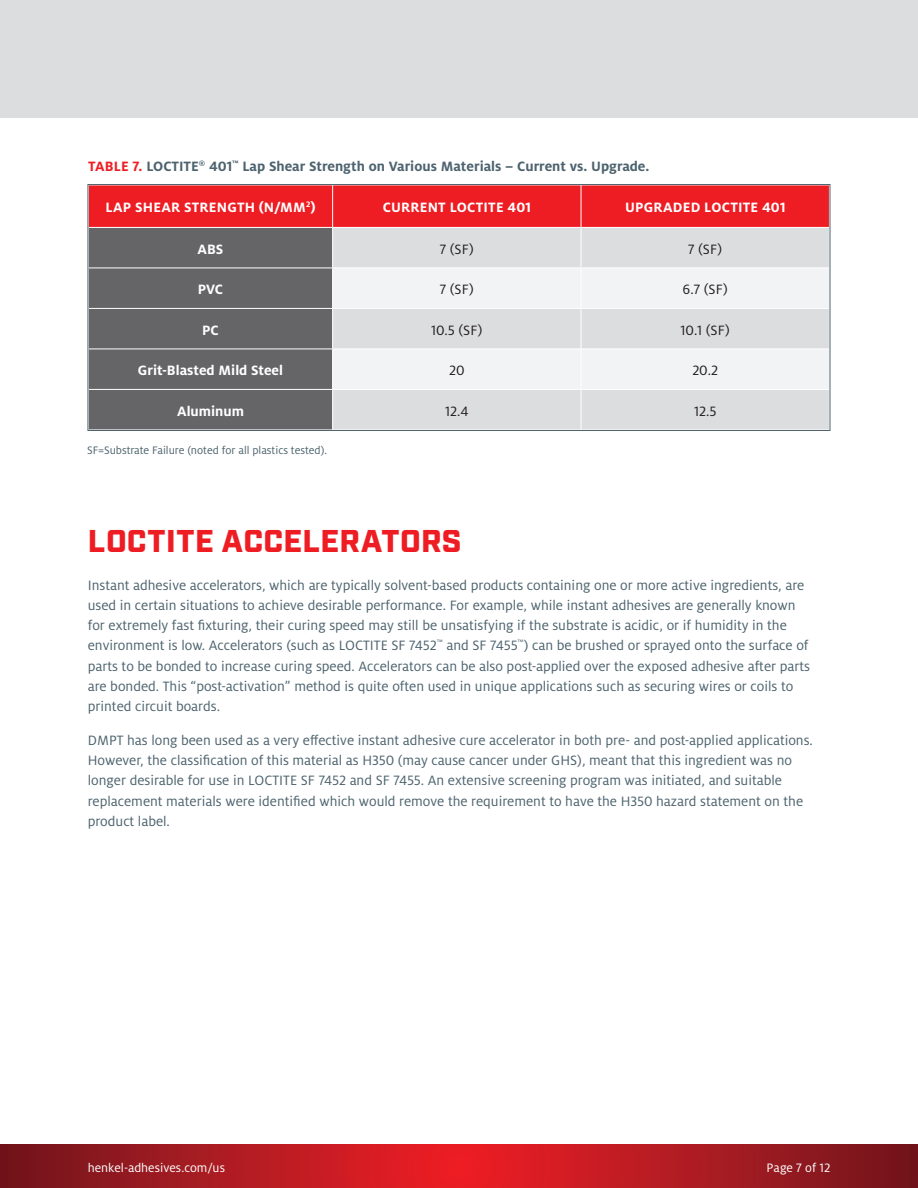
<style>
.page{position:relative;width:918px;height:1188px;background:#fff}
.page>*{position:absolute;margin:0;border:0;box-sizing:border-box;transform-origin:0 0}
.t1{font:900 31.5px "Industry";letter-spacing:.015em;color:#ee1d23}
.Body_copy{font:15px/20.2px "Henkel Milo";color:#4d636e}
.t2{font:700 15px "Henkel Milo";letter-spacing:.01em;color:#fff}
.t3{font:700 15px "Henkel Milo";color:#4d636e}
.t4{font:15px "Henkel Milo";letter-spacing:.005em;color:#231f20}
.t5{font:13.5px "Henkel Milo";color:#fff}
.Body_copy-2{font:12px "Henkel Milo";color:#4d636e}
.s1{color:#ee1d23}
</style>
<div class="page">
<div style="left:0;top:0;width:918px;height:118px;background:#dcdddf"></div>
<svg style="left:0;top:1145px;width:918px;height:43px;background:#ae1a21"></svg>
<div style="left:90px;top:186px;width:738px;height:41px;background:#ee1d23"></div>
<div style="left:90px;top:228px;width:242px;height:201px;background:#656568"></div>
<div style="left:333px;top:228px;width:495px;height:201px;background:#dcdddf"></div>
<svg style="left:333px;top:269px;width:495px;height:120px;fill:#f2f3f4"></svg>
<hr style="left:581px;top:228px;width:1px;height:40px;background:#fff">
<hr style="left:581px;top:268px;width:1px;height:40px;background:#fff">
<hr style="left:581px;top:309px;width:1px;height:40px;background:#fff">
<hr style="left:581px;top:349px;width:1px;height:40px;background:#fff">
<hr style="left:581px;top:390px;width:1px;height:40px;background:#fff">
<hr style="left:332px;top:185px;width:1px;height:42px;background:#fff">
<hr style="left:581px;top:185px;width:1px;height:42px;background:#fff">
<hr style="left:88px;top:268px;width:245px;height:1px;background:#fff">
<hr style="left:333px;top:268px;width:248px;height:1px;background:#fff">
<hr style="left:581px;top:268px;width:248px;height:1px;background:#fff">
<hr style="left:88px;top:308px;width:245px;height:1px;background:#fff">
<hr style="left:333px;top:308px;width:248px;height:1px;background:#fff">
<hr style="left:581px;top:308px;width:248px;height:1px;background:#fff">
<hr style="left:88px;top:349px;width:245px;height:1px;background:#fff">
<hr style="left:333px;top:349px;width:248px;height:1px;background:#fff">
<hr style="left:581px;top:349px;width:248px;height:1px;background:#fff">
<hr style="left:88px;top:389px;width:245px;height:1px;background:#fff">
<hr style="left:333px;top:389px;width:248px;height:1px;background:#fff">
<hr style="left:581px;top:389px;width:248px;height:1px;background:#fff">
<div style="left:88px;top:184px;width:742px;height:247px;border:1px solid #4d636e"></div>
<p class="t3" style="left:88px;top:158px;width:563px"><span class="s1">TABLE 7.</span> LOCTITE<sup>®</sup> 401<sup>™</sup> Lap Shear Strength on Various Materials – Current vs. Upgrade.</p>
<p class="t2" style="left:105px;top:199px;width:212px">LAP SHEAR STRENGTH (N/MM<sup>2</sup>)</p>
<p class="t2" style="left:383px;top:199px;width:150px">CURRENT LOCTITE 401</p>
<p class="t2" style="left:625px;top:199px;width:162px">UPGRADED LOCTITE 401</p>
<p class="t2" style="left:198px;top:240px;width:27px">ABS</p>
<p class="t4" style="left:440px;top:241px;width:36px">7 (SF)</p>
<p class="t4" style="left:688px;top:241px;width:36px">7 (SF)</p>
<p class="t2" style="left:198px;top:281px;width:27px">PVC</p>
<p class="t4" style="left:440px;top:281px;width:36px">7 (SF)</p>
<p class="t4" style="left:683px;top:281px;width:47px">6.7 (SF)</p>
<p class="t2" style="left:202px;top:321px;width:18px">PC</p>
<p class="t4" style="left:431px;top:322px;width:53px">10.5 (SF)</p>
<p class="t4" style="left:681px;top:322px;width:51px">10.1 (SF)</p>
<p class="t2" style="left:138px;top:362px;width:147px">Grit-Blasted Mild Steel</p>
<p class="t4" style="left:449px;top:362px;width:17px">20</p>
<p class="t4" style="left:692px;top:362px;width:27px">20.2</p>
<p class="t2" style="left:177px;top:402px;width:68px">Aluminum</p>
<p class="t4" style="left:445px;top:403px;width:25px">12.4</p>
<p class="t4" style="left:694px;top:403px;width:24px">12.5</p>
<p class="Body_copy-2" style="left:87px;top:443px;width:241px">SF=Substrate Failure (noted for all plastics tested).</p>
<p class="t1" style="left:88px;top:522px;width:375px">LOCTITE ACCELERATORS</p>
<p class="Body_copy" style="left:88px;top:575px;width:724px">Instant adhesive accelerators, which are typically solvent-based products containing one or more active ingredients, are used in certain situations to achieve desirable performance. For example, while instant adhesives are generally known for extremely fast fixturing, their curing speed may still be unsatisfying if the substrate is acidic, or if humidity in the environment is low. Accelerators (such as LOCTITE SF 7452<sup>™</sup> and SF 7455<sup>™</sup>) can be brushed or sprayed onto the surface of parts to be bonded to increase curing speed. Accelerators can be also post-applied over the exposed adhesive after parts are bonded. This “post-activation” method is quite often used in unique applications such as securing wires or coils to printed circuit boards.</p>
<p class="Body_copy" style="left:88px;top:730px;width:727px">DMPT has long been used as a very effective instant adhesive cure accelerator in both pre- and post-applied applications.<br>However, the classification of this material as H350 (may cause cancer under GHS), meant that this ingredient was no longer desirable for use in LOCTITE SF 7452 and SF 7455. An extensive screening program was initiated, and suitable replacement materials were identified which would remove the requirement to have the H350 hazard statement on the product label.</p>
<p class="t5" style="left:88px;top:1160px;width:139px">henkel-adhesives.com/us</p>
<p class="t5" style="left:767px;top:1160px;width:65px">Page 7 of 12</p>
</div>
